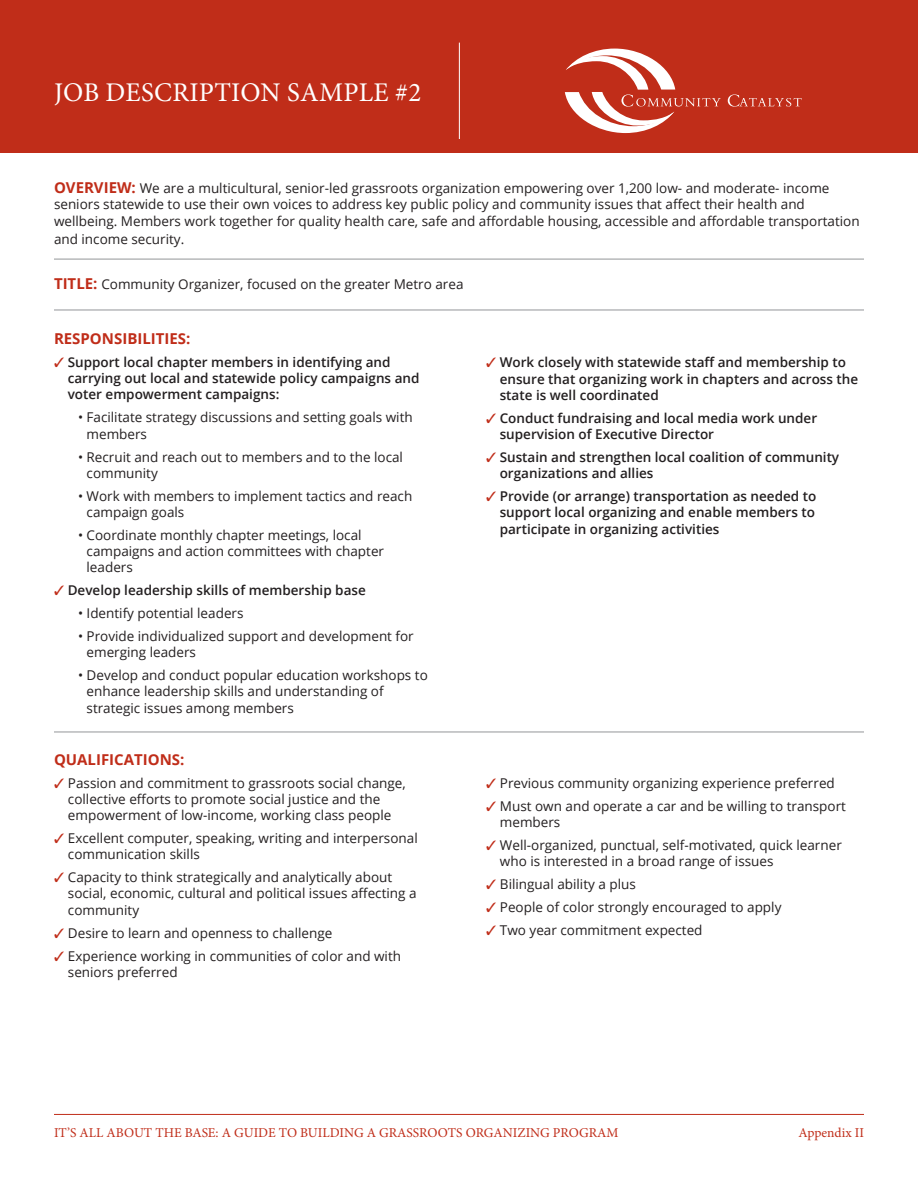
<style>
.page{position:relative;width:918px;height:1188px;background:#fff}
.page>*{position:absolute;margin:0;border:0;box-sizing:border-box;transform-origin:0 0}
.t1{font:27px "Minion Pro";letter-spacing:.01em;color:#fff}
.t2{font:700 15px "Open Sans";color:#c02d19}
.t3{font:13.5px/16.2px "Open Sans";color:#231f20}
.t4{font:600 13.5px/16.2px "Open Sans";color:#231f20}
.t5{font:13.5px "Minion Pro";color:#c02d19}
.s1{font-weight:700;font-size:15px;color:#c02d19}
.s2{color:#c02d19}
</style>
<div class="page">
<div style="left:0;top:0;width:918px;height:152px;background:#c02d19"></div>
<hr style="left:54px;top:1114px;width:810px;height:1px;background:#c02d19">
<svg style="left:565px;top:49px;width:156px;height:84px"></svg>
<svg style="left:728px;top:94px;width:74px;height:13px"></svg>
<hr style="left:459px;top:43px;width:1px;height:96px;background:#fff">
<hr style="left:54px;top:732px;width:810px;height:1px;background:#939598">
<hr style="left:54px;top:310px;width:810px;height:1px;background:#939598">
<hr style="left:54px;top:259px;width:810px;height:1px;background:#939598">
<p class="t1" style="left:54px;top:74px;width:369px">JOB DESCRIPTION SAMPLE #2</p>
<p class="t3" style="left:54px;top:180px;width:807px"><span class="s1">OVERVIEW:</span> We are a multicultural, senior-led grassroots organization empowering over 1,200 low- and moderate- income seniors statewide to use their own voices to address key public policy and community issues that affect their health and wellbeing. Members work together for quality health care, safe and affordable housing, accessible and affordable transportation</p>
<p class="t3" style="left:54px;top:230px;width:132px">and income security.</p>
<p class="t3" style="left:54px;top:275px;width:411px"><span class="s1">TITLE:</span> Community Organizer, focused on the greater Metro area</p>
<p class="t2" style="left:54px;top:328px;width:138px">RESPONSIBILITIES:</p>
<p class="t4" style="left:68px;top:354px;width:353px;text-indent:-14px"><span class="s2">✓</span> Support local chapter members in identifying and carrying out local and statewide policy campaigns and voter empowerment campaigns:</p>
<p class="t3" style="left:87px;top:409px;width:328px;text-indent:-9px">• Facilitate strategy discussions and setting goals with members</p>
<p class="t3" style="left:87px;top:448px;width:318px;text-indent:-9px">• Recruit and reach out to members and to the local community</p>
<p class="t3" style="left:87px;top:487px;width:327px;text-indent:-9px">• Work with members to implement tactics and reach campaign goals</p>
<p class="t3" style="left:87px;top:527px;width:299px;text-indent:-9px">• Coordinate monthly chapter meetings, local campaigns and action committees with chapter leaders</p>
<p class="t4" style="left:54px;top:582px;width:313px"><span class="s2">✓</span> Develop leadership skills of membership base</p>
<p class="t3" style="left:78px;top:605px;width:167px">• Identify potential leaders</p>
<p class="t3" style="left:87px;top:628px;width:329px;text-indent:-9px">• Provide individualized support and development for emerging leaders</p>
<p class="t3" style="left:87px;top:667px;width:343px;text-indent:-9px">• Develop and conduct popular education workshops to enhance leadership skills and understanding of strategic issues among members</p>
<p class="t2" style="left:54px;top:749px;width:132px">QUALIFICATIONS:</p>
<p class="t3" style="left:68px;top:774px;width:339px;text-indent:-14px"><span class="s2">✓</span> Passion and commitment to grassroots social change, collective efforts to promote social justice and the empowerment of low-income, working class people</p>
<p class="t3" style="left:68px;top:830px;width:351px;text-indent:-14px"><span class="s2">✓</span> Excellent computer, speaking, writing and interpersonal communication skills</p>
<p class="t3" style="left:68px;top:869px;width:350px;text-indent:-14px"><span class="s2">✓</span> Capacity to think strategically and analytically about social, economic, cultural and political issues affecting a community</p>
<p class="t3" style="left:54px;top:924px;width:280px"><span class="s2">✓</span> Desire to learn and openness to challenge</p>
<p class="t3" style="left:68px;top:947px;width:335px;text-indent:-14px"><span class="s2">✓</span> Experience working in communities of color and with seniors preferred</p>
<p class="t4" style="left:500px;top:354px;width:360px;text-indent:-14px"><span class="s2">✓</span> Work closely with statewide staff and membership to ensure that organizing work in chapters and across the state is well coordinated</p>
<p class="t4" style="left:500px;top:410px;width:319px;text-indent:-14px"><span class="s2">✓</span> Conduct fundraising and local media work under supervision of Executive Director</p>
<p class="t4" style="left:500px;top:449px;width:341px;text-indent:-14px"><span class="s2">✓</span> Sustain and strengthen local coalition of community organizations and allies</p>
<p class="t4" style="left:500px;top:488px;width:318px;text-align:justify;text-indent:-14px"><span class="s2">✓</span> Provide (or arrange) transportation as needed to support local organizing and enable members to participate in organizing activities</p>
<p class="t3" style="left:486px;top:775px;width:350px"><span class="s2">✓</span> Previous community organizing experience preferred</p>
<p class="t3" style="left:500px;top:798px;width:348px;text-indent:-14px"><span class="s2">✓</span> Must own and operate a car and be willing to transport members</p>
<p class="t3" style="left:500px;top:837px;width:343px;text-indent:-14px"><span class="s2">✓</span> Well-organized, punctual, self-motivated, quick learner who is interested in a broad range of issues</p>
<p class="t3" style="left:486px;top:876px;width:151px"><span class="s2">✓</span> Bilingual ability a plus</p>
<p class="t3" style="left:486px;top:899px;width:297px"><span class="s2">✓</span> People of color strongly encouraged to apply</p>
<p class="t3" style="left:486px;top:922px;width:218px"><span class="s2">✓</span> Two year commitment expected</p>
<p class="t5" style="left:54px;top:1124px;width:566px">IT’S ALL ABOUT THE BASE: A GUIDE TO BUILDING A GRASSROOTS ORGANIZING PROGRAM</p>
<p class="t5" style="left:799px;top:1124px;width:67px">Appendix II</p>
</div>
